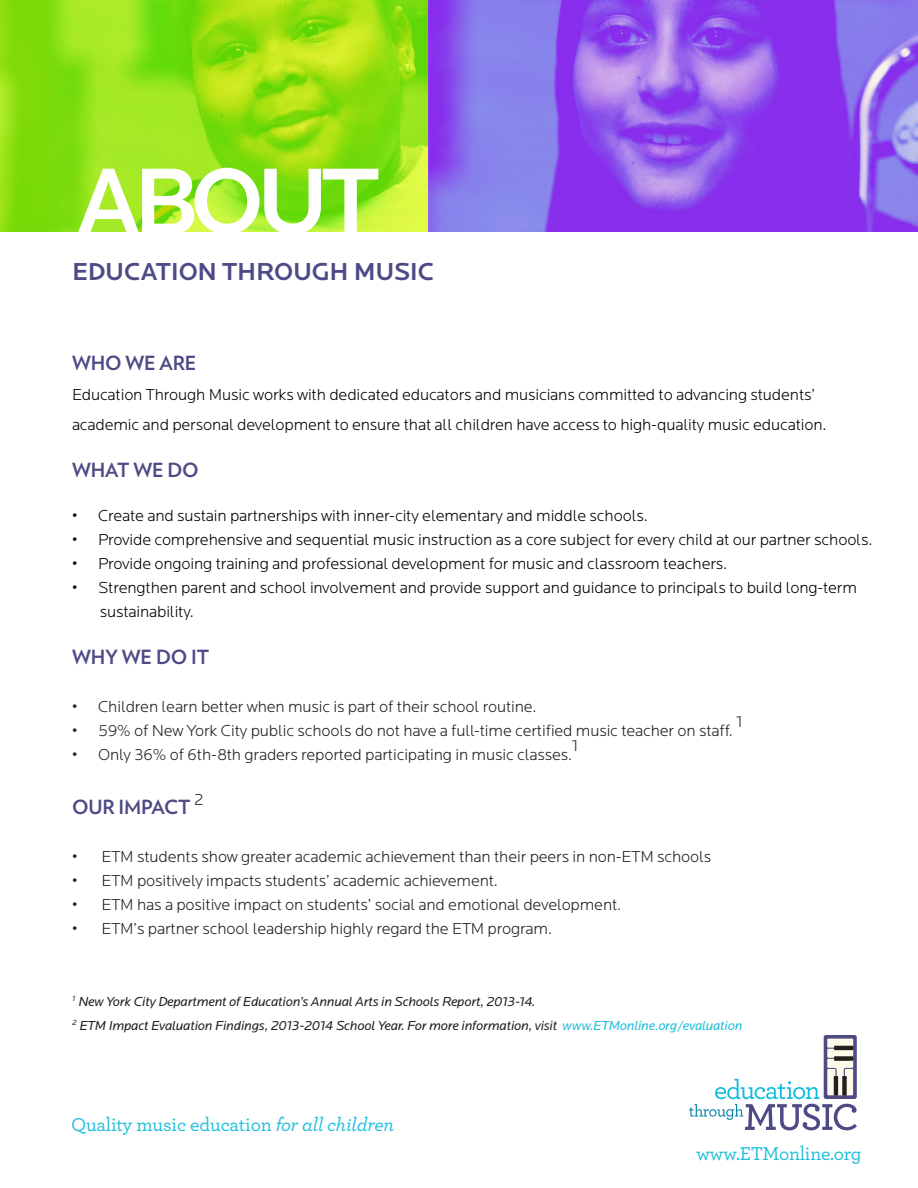
<style>
.page{position:relative;width:918px;height:1188px;background:#fff}
.page>*{position:absolute;margin:0;border:0;box-sizing:border-box;transform-origin:0 0}
.t1{font:500 97.5px "Locator";letter-spacing:-.075em;color:#fff}
.t2{font:500 25.5px "Locator";letter-spacing:-.01em;color:#4d4a86}
.t3{font:500 19.5px "Archer";letter-spacing:-.01em;color:#1fbedb}
.t4{font:700 19.5px "Verlag";letter-spacing:-.01em;color:#4d4a86}
.t5{font:300 16.5px/30px "Locator";letter-spacing:-.01em;color:#000}
.t6{font:300 16.5px "Locator";letter-spacing:-.01em;color:#231f20}
.t7{font:italic 13.5px/24px "Locator";letter-spacing:-.01em;color:#231f20}
.s1{color:#1fbedb}
.s2{font-style:italic}
</style>
<div class="page">
<img style="left:0;top:0;width:918px;height:232px">
<svg style="left:824px;top:1035px;width:33px;height:64px"></svg>
<div style="left:827px;top:1039px;width:26px;height:9px;background:#fef9e9"></div>
<div style="left:827px;top:1049px;width:26px;height:9px;background:#fef9e9"></div>
<svg style="left:834px;top:1046px;width:19px;height:4px"></svg>
<svg style="left:689px;top:1056px;width:168px;height:74px"></svg>
<p class="t1" style="left:76px;top:147px;width:305px">ABOUT</p>
<p class="t2" style="left:72px;top:257px;width:364px">EDUCATION THROUGH MUSIC</p>
<p class="t4" style="left:72px;top:348px;width:126px">WHO WE ARE</p>
<p class="t5" style="left:72px;top:380px;width:756px">Education Through Music works with dedicated educators and musicians committed to advancing students’ academic and personal development to ensure that all children have access to high-quality music education.</p>
<p class="t4" style="left:72px;top:455px;width:128px">WHAT WE DO</p>
<p class="t5" style="left:72px;top:501px;width:577px">• Create and sustain partnerships with inner-city elementary and middle schools.</p>
<p class="t5" style="left:72px;top:525px;width:802px">• Provide comprehensive and sequential music instruction as a core subject for every child at our partner schools.</p>
<p class="t5" style="left:72px;top:549px;width:657px">• Provide ongoing training and professional development for music and classroom teachers.</p>
<p class="t5" style="left:72px;top:573px;width:787px">• Strengthen parent and school involvement and provide support and guidance to principals to build long-term</p>
<p class="t5" style="left:100px;top:597px;width:96px">sustainability.</p>
<p class="t4" style="left:72px;top:641px;width:139px">WHY WE DO IT</p>
<p class="t6" style="left:72px;top:698px;width:466px">• Children learn better when music is part of their school routine.</p>
<p class="t6" style="left:72px;top:722px;width:662px">• 59% of New York City public schools do not have a full-time certified music teacher on staff.</p>
<p class="t6" style="left:736px;top:713px;width:8px">1</p>
<p class="t6" style="left:572px;top:737px;width:8px">1</p>
<p class="t6" style="left:72px;top:746px;width:502px">• Only 36% of 6th-8th graders reported participating in music classes.</p>
<p class="t4" style="left:72px;top:791px;width:120px">OUR IMPACT</p>
<p class="t6" style="left:194px;top:791px;width:11px">2</p>
<p class="t6" style="left:72px;top:848px;width:641px">• ETM students show greater academic achievement than their peers in non-ETM schools</p>
<p class="t6" style="left:72px;top:872px;width:427px">• ETM positively impacts students’ academic achievement.</p>
<p class="t6" style="left:72px;top:896px;width:551px">• ETM has a positive impact on students’ social and emotional development.</p>
<p class="t6" style="left:72px;top:920px;width:482px">• ETM’s partner school leadership highly regard the ETM program.</p>
<p class="t7" style="left:72px;top:990px;width:672px"><sup>1</sup> New York City Department of Education’s Annual Arts in Schools Report, 2013-14.<br><sup>2</sup> ETM Impact Evaluation Findings, 2013-2014 School Year. For more information, visit <span class="s1">www.ETMonline.org/evaluation</span></p>
<p class="t3" style="left:71px;top:1110px;width:325px">Quality music education <span class="s2">for all children</span></p>
<p class="t3" style="left:697px;top:1140px;width:167px">www.ETMonline.org</p>
</div>
